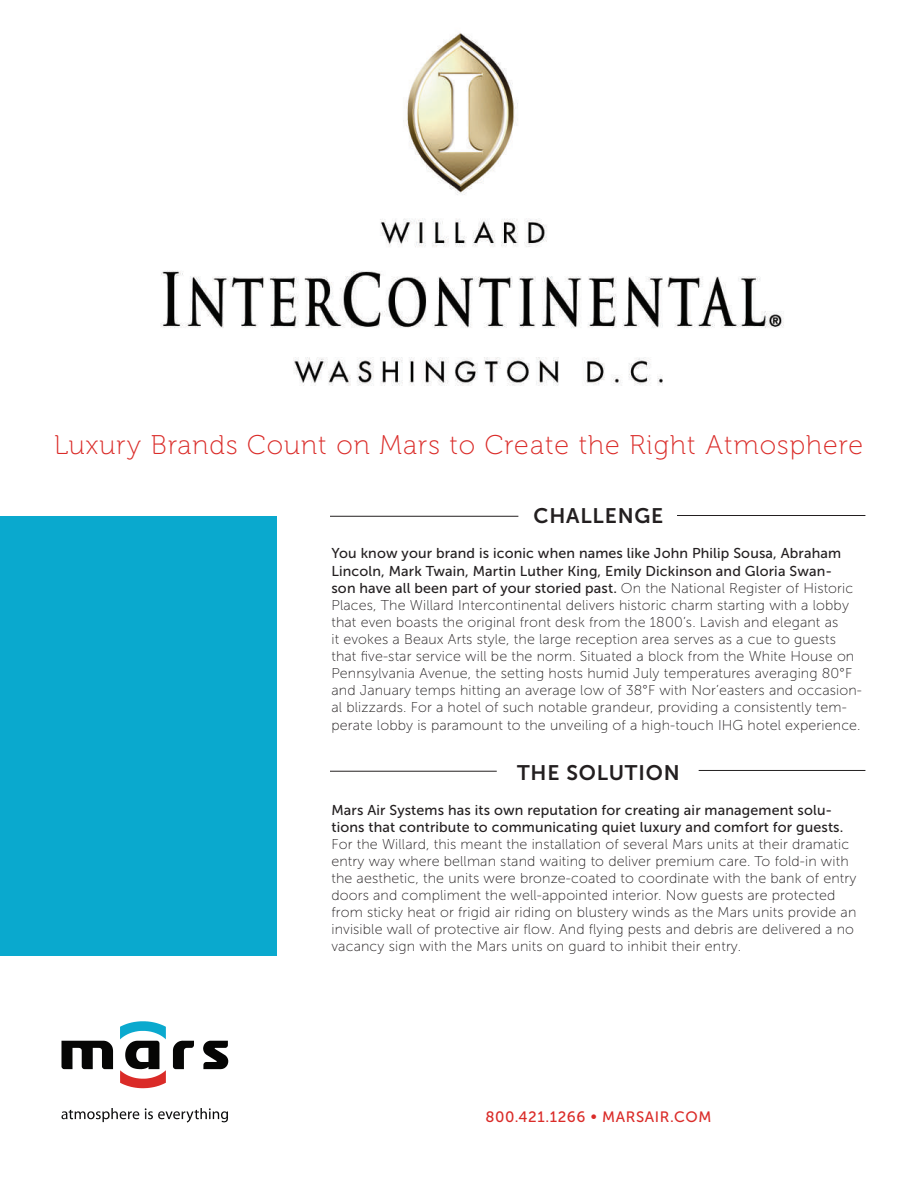
<style>
.page{position:relative;width:918px;height:1188px;background:#fff}
.page>*{position:absolute;margin:0;border:0;box-sizing:border-box;transform-origin:0 0}
.t1{font:27px "Museo 100";letter-spacing:.04em;color:#da2b28}
.t2{font:21px "Museo Sans 700";letter-spacing:.04em;color:#231f20}
.t3{font:15px "Museo Sans 500";letter-spacing:.04em;color:#da2b28}
.t4{font:14.25px/17.2px "Museo Sans 100";letter-spacing:.01em;color:#231f20}
.t5{font:14.25px/17.1px "Museo Sans 500";letter-spacing:.01em;color:#231f20}
.s1{font-family:"Museo Sans 100"}
</style>
<div class="page">
<svg style="left:62px;top:1041px;width:51px;height:28px"></svg>
<svg style="left:203px;top:1041px;width:25px;height:28px"></svg>
<svg style="left:120px;top:1021px;width:46px;height:67px"></svg>
<svg style="left:173px;top:1041px;width:21px;height:28px"></svg>
<svg style="left:145px;top:1108px;width:83px;height:15px"></svg>
<svg style="left:62px;top:1108px;width:77px;height:14px"></svg>
<img style="left:160px;top:33px;width:624px;height:353px">
<hr style="left:330px;top:516px;width:188px;height:1px;background:#231f20">
<hr style="left:330px;top:771px;width:167px;height:1px;background:#231f20">
<hr style="left:677px;top:515px;width:188px;height:1px;background:#231f20">
<hr style="left:699px;top:770px;width:166px;height:1px;background:#231f20">
<div style="left:0;top:516px;width:276px;height:440px;background:#0aa9ce"></div>
<h1 class="t1" style="left:54px;top:430px;width:811px">Luxury Brands Count on Mars to Create the Right Atmosphere</h1>
<h2 class="t2" style="left:534px;top:504px;width:131px">CHALLENGE</h2>
<p class="t5" style="left:331px;top:545px;width:523px">You know your brand is iconic when names like John Philip Sousa, Abraham<br>Lincoln, Mark Twain, Martin Luther King, Emily Dickinson and Gloria Swan&shy;son have all been part of your storied past. <span class="s1">On the National Register of Historic</span></p>
<p class="t4" style="left:331px;top:596px;width:532px">Places, The Willard Intercontinental delivers historic charm starting with a lobby that even boasts the original front desk from the 1800’s. Lavish and elegant as<br>it evokes a Beaux Arts style, the large reception area serves as a cue to guests that five-star service will be the norm. Situated a block from the White House on Pennsylvania Avenue, the setting hosts humid July temperatures averaging 80°F and January temps hitting an average low of 38°F with Nor’easters and occasion&shy;al blizzards. For a hotel of such notable grandeur, providing a consistently tem&shy;perate lobby is paramount to the unveiling of a high-touch IHG hotel experience.</p>
<h2 class="t2" style="left:517px;top:761px;width:164px">THE SOLUTION</h2>
<p class="t5" style="left:331px;top:801px;width:513px">Mars Air Systems has its own reputation for creating air management solu&shy;tions that contribute to communicating quiet luxury and comfort for guests.</p>
<p class="t4" style="left:331px;top:836px;width:527px">For the Willard, this meant the installation of several Mars units at their dramatic entry way where bellman stand waiting to deliver premium care. To fold-in with the aesthetic, the units were bronze-coated to coordinate with the bank of entry doors and compliment the well-appointed interior. Now guests are protected from sticky heat or frigid air riding on blustery winds as the Mars units provide an invisible wall of protective air flow. And flying pests and debris are delivered a no vacancy sign with the Mars units on guard to inhibit their entry.</p>
<p class="t3" style="left:485px;top:1109px;width:227px">800.421.1266 • MARSAIR.COM</p>
</div>
